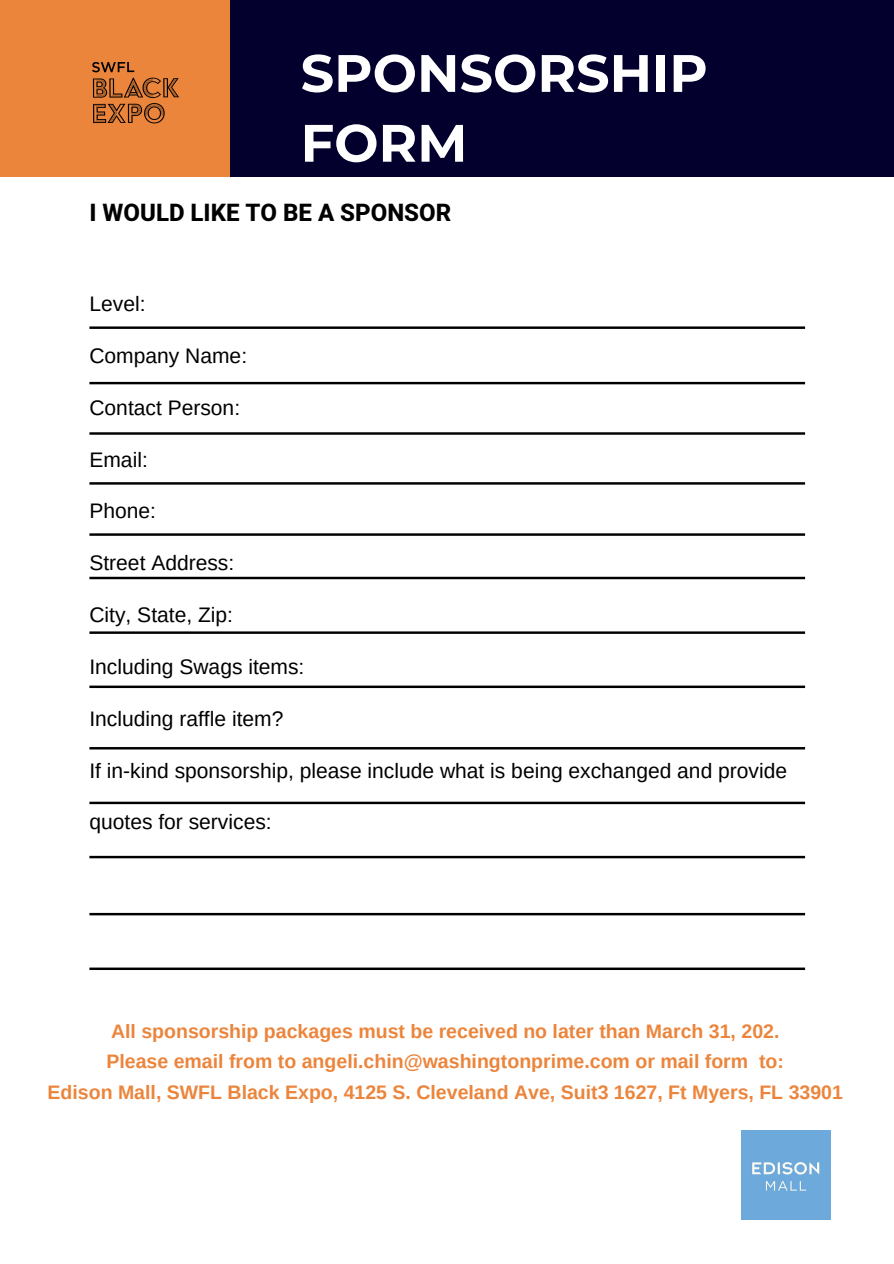
<style>
.page{position:relative;width:894px;height:1264px;background:#fff}
.page>*{position:absolute;margin:0;border:0;box-sizing:border-box;transform-origin:0 0}
.t1{font:700 52.5px/69.8px "Montserrat";color:#fff}
.t2{font:800 24px "Heebo";color:#000}
.t3{font:21px "Arimo";color:#000}
.t4{font:700 19.5px "Arimo";color:#ec853c}
</style>
<div class="page">
<svg style="left:89px;top:326px;width:715px;height:3px;background:#2d2d2d"></svg>
<svg style="left:89px;top:482px;width:715px;height:2px"></svg>
<svg style="left:89px;top:382px;width:715px;height:2px"></svg>
<svg style="left:89px;top:533px;width:715px;height:3px;background:#2d2d2d"></svg>
<svg style="left:89px;top:432px;width:715px;height:3px;background:#2d2d2d"></svg>
<svg style="left:89px;top:855px;width:715px;height:3px;background:#484848"></svg>
<svg style="left:89px;top:747px;width:715px;height:2px"></svg>
<svg style="left:89px;top:801px;width:715px;height:3px;background:#3a3a3a"></svg>
<div style="left:0;top:0;width:243px;height:177px;background:#ec853c"></div>
<div style="left:230px;top:0;width:663px;height:177px;background:#03002d"></div>
<img style="left:92px;top:62px;width:87px;height:62px">
<svg style="left:89px;top:685px;width:715px;height:3px;background:#323232"></svg>
<svg style="left:89px;top:576px;width:715px;height:3px;background:#424242"></svg>
<svg style="left:89px;top:631px;width:715px;height:3px;background:#2d2d2d"></svg>
<svg style="left:89px;top:912px;width:715px;height:3px;background:#4e4e4e"></svg>
<svg style="left:89px;top:967px;width:715px;height:3px;background:#303030"></svg>
<img style="left:741px;top:1130px;width:89px;height:89px">
<p class="t1" style="left:300px;top:38px;width:408px">SPONSORSHIP<br>FORM</p>
<p class="t2" style="left:89px;top:196px;width:363px">I WOULD LIKE TO BE A SPONSOR</p>
<p class="t3" style="left:89px;top:292px;width:58px">Level:</p>
<p class="t3" style="left:89px;top:344px;width:159px">Company Name:</p>
<p class="t3" style="left:89px;top:396px;width:152px">Contact Person:</p>
<p class="t3" style="left:89px;top:447px;width:60px">Email:</p>
<p class="t3" style="left:89px;top:499px;width:68px">Phone:</p>
<p class="t3" style="left:89px;top:551px;width:146px">Street Address:</p>
<p class="t3" style="left:89px;top:603px;width:145px">City, State, Zip:</p>
<p class="t3" style="left:89px;top:655px;width:216px">Including Swags items:</p>
<p class="t3" style="left:89px;top:706px;width:195px">Including raffle item?</p>
<p class="t3" style="left:89px;top:758px;width:699px">If in-kind sponsorship, please include what is being exchanged and provide</p>
<p class="t3" style="left:89px;top:810px;width:184px">quotes for services:</p>
<p class="t4" style="left:111px;top:1020px;width:669px">All sponsorship packages must be received no later than March 31, 202.</p>
<p class="t4" style="left:106px;top:1050px;width:679px">Please email from to angeli.chin@washingtonprime.com or mail form to:</p>
<p class="t4" style="left:47px;top:1080px;width:796px">Edison Mall, SWFL Black Expo, 4125 S. Cleveland Ave, Suit3 1627, Ft Myers, FL 33901</p>
</div>
